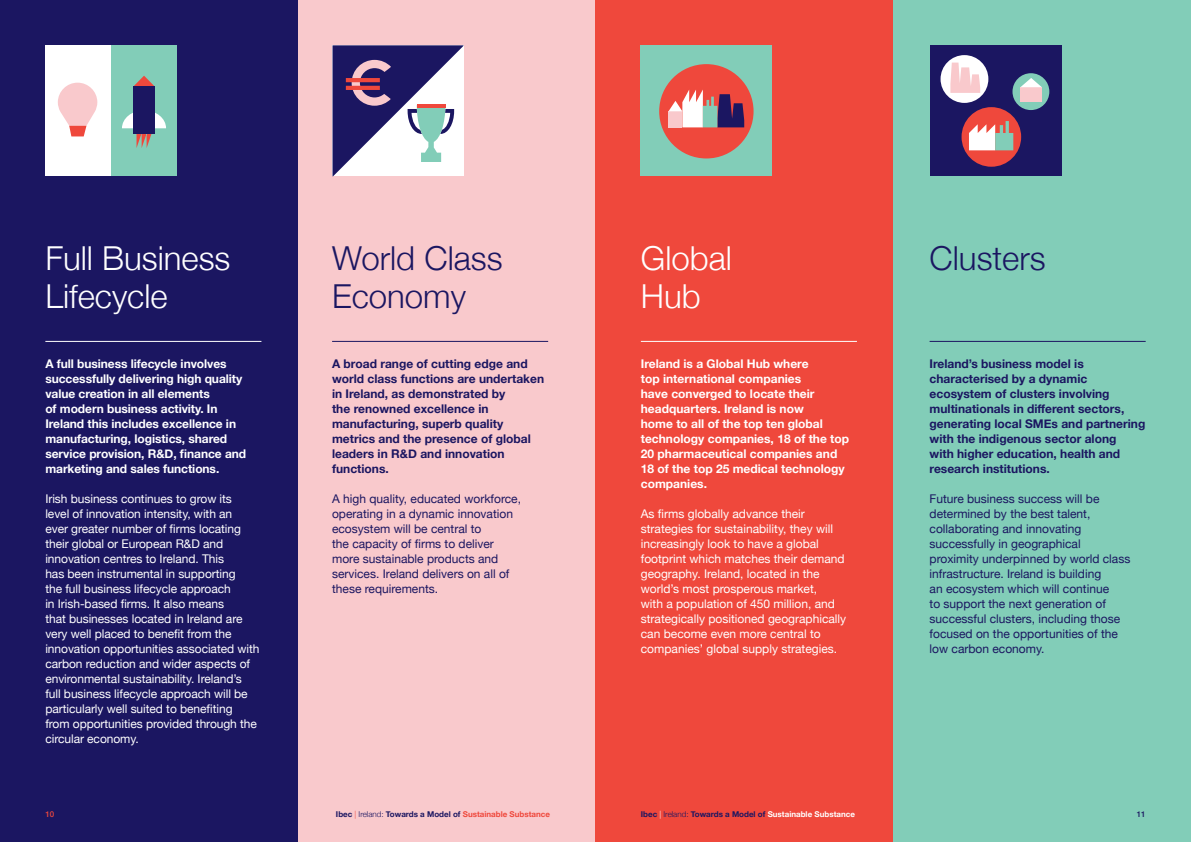
<style>
.page{position:relative;width:1191px;height:842px;background:#fff}
.page>*{position:absolute;margin:0;border:0;box-sizing:border-box;transform-origin:0 0}
.t1{font:300 33px/37.5px "Helvetica Neue";color:#fff}
.t2{font:300 33px/37.5px "Helvetica Neue";color:#1b1661}
.Body_12pt{font:12px/15px "Helvetica Neue";letter-spacing:-.005em;color:#fff}
.Body_12pt-2{font:12px/15px "Helvetica Neue";color:#1b1661}
.Body_12pt-3{font:700 12px/15px "Helvetica Neue";letter-spacing:-.005em;color:#fff}
.Body_12pt-4{font:700 12px/15px "Helvetica Neue";color:#1b1661}
.t3{font:700 8px "Helvetica Neue";color:#fff}
.t4{font:700 8px "Helvetica Neue";color:#ef483c}
.t5{font:500 8px "Helvetica Neue";color:#1b1661}
.t6{font:500 8px "Helvetica Neue";color:#ef483c}
.s1{color:#1b1661}
.s2{font-weight:300}
.s3{font-weight:300;color:#1b1661}
</style>
<div class="page">
<div style="left:0;top:0;width:298px;height:842px;background:#1b1661"></div>
<div style="left:298px;top:0;width:297px;height:842px;background:#f9c9cc"></div>
<div style="left:595px;top:0;width:298px;height:842px;background:#ef483c"></div>
<div style="left:893px;top:0;width:298px;height:842px;background:#82cdb8"></div>
<svg style="left:332px;top:45px;width:131px;height:131px;background:#8d8aab"></svg>
<hr style="left:417px;top:104px;width:28px;height:3px;background:#ef483c">
<hr style="left:332px;top:341px;width:216px;height:1px;background:#1b1661">
<hr style="left:641px;top:341px;width:216px;height:1px;background:#fff">
<hr style="left:929px;top:341px;width:216px;height:1px;background:#1b1661">
<div style="left:45px;top:45px;width:131px;height:131px;background:#fff"></div>
<div style="left:111px;top:45px;width:65px;height:131px;background:#82cdb8"></div>
<svg style="left:58px;top:83px;width:39px;height:53px"></svg>
<svg style="left:122px;top:113px;width:44px;height:35px"></svg>
<svg style="left:133px;top:76px;width:22px;height:11px"></svg>
<div style="left:133px;top:87px;width:22px;height:47px;background:#1b1661"></div>
<div style="left:641px;top:45px;width:131px;height:131px;background:#82cdb8"></div>
<div style="left:659px;top:64px;width:94px;height:94px;background:#ef483c;border-radius:50%"></div>
<svg style="left:668px;top:90px;width:76px;height:37px"></svg>
<div style="left:930px;top:45px;width:131px;height:131px;background:#1b1661"></div>
<div style="left:1012px;top:73px;width:37px;height:37px;background:#82cdb8;border-radius:50%"></div>
<div style="left:1020px;top:87px;width:21px;height:14px;background:#f9c9cc"></div>
<svg style="left:1021px;top:78px;width:20px;height:9px"></svg>
<div style="left:940px;top:55px;width:48px;height:48px;background:#fff;border-radius:50%"></div>
<div style="left:961px;top:107px;width:60px;height:60px;background:#ef483c;border-radius:50%"></div>
<svg style="left:950px;top:63px;width:30px;height:30px"></svg>
<svg style="left:969px;top:121px;width:44px;height:29px"></svg>
<hr style="left:45px;top:341px;width:216px;height:1px;background:#fff">
<p class="t1" style="left:45px;top:237px;width:187px">Full Business<br>Lifecycle</p>
<p class="Body_12pt-3" style="left:45px;top:356px;width:202px">A full business lifecycle involves successfully delivering high quality value creation in all elements<br>of modern business activity. In Ireland this includes excellence in manufacturing, logistics, shared service provision, R&amp;D, finance and marketing and sales functions.</p>
<p class="Body_12pt" style="left:45px;top:492px;width:216px">Irish business continues to grow its<br>level of innovation intensity, with an<br>ever greater number of firms locating their global or European R&amp;D and innovation centres to Ireland. This<br>has been instrumental in supporting<br>the full business lifecycle approach<br>in Irish-based firms. It also means<br>that businesses located in Ireland are very well placed to benefit from the innovation opportunities associated with carbon reduction and wider aspects of environmental sustainability. Ireland’s full business lifecycle approach will be particularly well suited to benefiting from opportunities provided through the circular economy.</p>
<p class="t2" style="left:332px;top:237px;width:172px">World Class<br>Economy</p>
<p class="Body_12pt-4" style="left:332px;top:356px;width:213px">A broad range of cutting edge and world class functions are undertaken in Ireland, as demonstrated by<br>the renowned excellence in manufacturing, superb quality metrics and the presence of global leaders in R&amp;D and innovation functions.</p>
<p class="Body_12pt-2" style="left:332px;top:492px;width:190px">A high quality, educated workforce, operating in a dynamic innovation ecosystem will be central to<br>the capacity of firms to deliver more sustainable products and services. Ireland delivers on all of these requirements.</p>
<p class="t6" style="left:45px;top:808px;width:10px">10</p>
<p class="t4" style="left:336px;top:808px;width:216px"><span class="s1">Ibec</span> <span class="s2">|</span> <span class="s3">Ireland:</span> <span class="s1">Towards a Model of</span> Sustainable Substance</p>
<p class="t1" style="left:641px;top:237px;width:93px">Global<br>Hub</p>
<p class="Body_12pt-3" style="left:641px;top:356px;width:210px">Ireland is a Global Hub where<br>top international companies<br>have converged to locate their headquarters. Ireland is now<br>home to all of the top ten global technology companies, 18 of the top<br>20 pharmaceutical companies and<br>18 of the top 25 medical technology companies.</p>
<p class="Body_12pt" style="left:641px;top:507px;width:207px">As firms globally advance their strategies for sustainability, they will increasingly look to have a global footprint which matches their demand geography. Ireland, located in the world’s most prosperous market,<br>with a population of 450 million, and strategically positioned geographically can become even more central to companies’ global supply strategies.</p>
<p class="t2" style="left:929px;top:237px;width:118px">Clusters</p>
<p class="Body_12pt-4" style="left:929px;top:356px;width:217px">Ireland’s business model is characterised by a dynamic ecosystem of clusters involving multinationals in different sectors, generating local SMEs and partnering with the indigenous sector along<br>with higher education, health and research institutions.</p>
<p class="Body_12pt-2" style="left:929px;top:492px;width:202px">Future business success will be determined by the best talent, collaborating and innovating successfully in geographical proximity underpinned by world class infrastructure. Ireland is building<br>an ecosystem which will continue<br>to support the next generation of successful clusters, including those focused on the opportunities of the low carbon economy.</p>
<p class="t3" style="left:641px;top:808px;width:216px"><span class="s1">Ibec</span> <span class="s2">|</span> <span class="s3">Ireland:</span> <span class="s1">Towards a Model of</span> Sustainable Substance</p>
<p class="t5" style="left:1136px;top:808px;width:10px">11</p>
</div>
